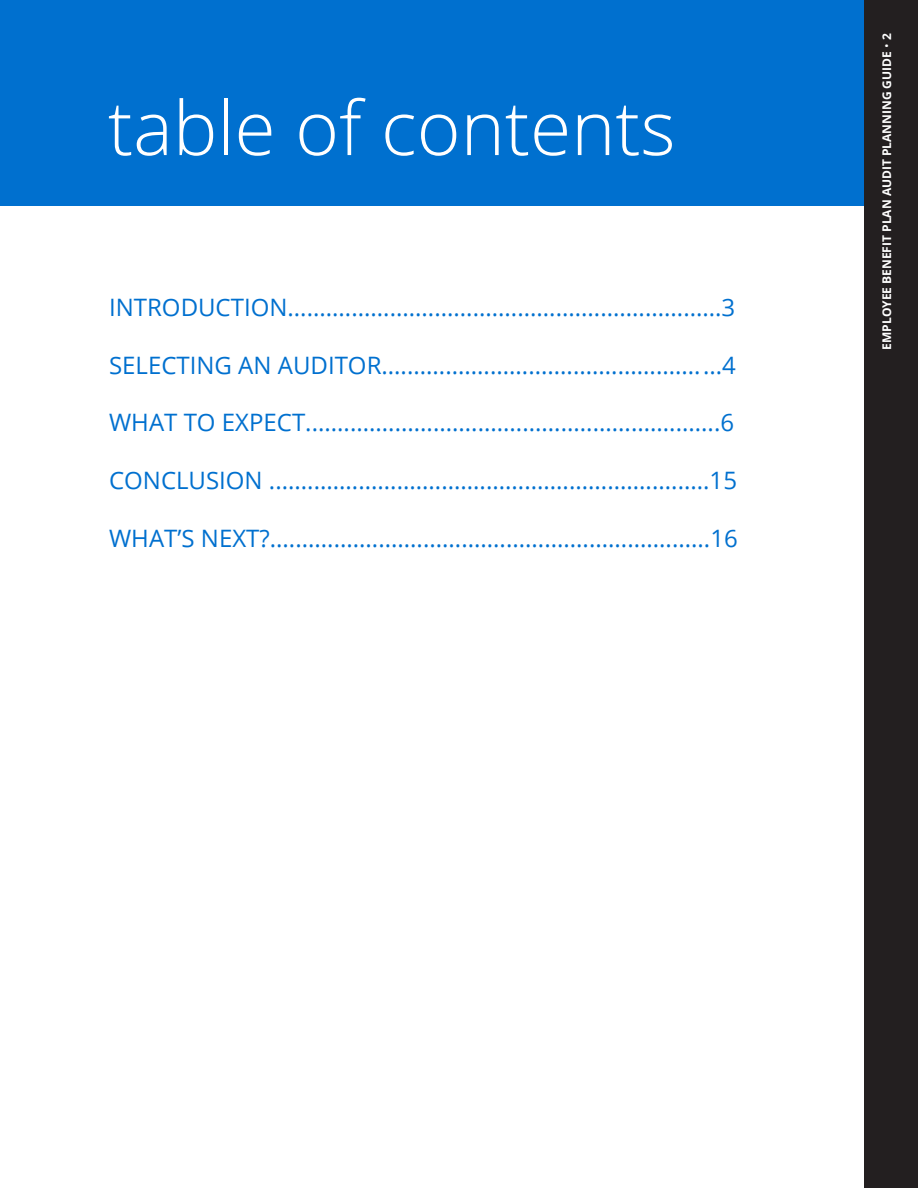
<style>
.page{position:relative;width:918px;height:1188px;background:#fff}
.page>*{position:absolute;margin:0;border:0;box-sizing:border-box;transform-origin:0 0}
.Title_of_Section_WHI{font:300 75px "Open Sans";color:#fff}
.Chapter_heading{font:24px "Open Sans";color:#0070cf}
.TOC_heading{font:24px "Open Sans";color:#0070cf}
.t1{font:700 12px "Open Sans";color:#fff}
.s1{font-weight:400}
</style>
<div class="page">
<div style="left:0;top:0;width:864px;height:206px;background:#0070cf"></div>
<div style="left:864px;top:0;width:54px;height:1188px;background:#231f20"></div>
<p class="Title_of_Section_WHI" style="left:108px;top:76px;width:569px">table of contents</p>
<p class="TOC_heading" style="left:109px;top:291px;width:628px">INTRODUCTION....................................................................3</p>
<p class="Chapter_heading" style="left:109px;top:349px;width:628px">SELECTING AN AUDITOR.....................................................4</p>
<p class="Chapter_heading" style="left:109px;top:406px;width:627px">WHAT TO EXPECT.................................................................6</p>
<p class="Chapter_heading" style="left:109px;top:464px;width:629px">CONCLUSION .....................................................................15</p>
<p class="Chapter_heading" style="left:109px;top:521px;width:630px">WHAT’S NEXT?.....................................................................16</p>
<p class="t1" style="left:878px;top:350px;width:318px;rotate:-90deg">EMPLOYEE BENEFIT PLAN AUDIT PLANNING GUIDE <span class="s1">•</span> 2</p>
</div>
